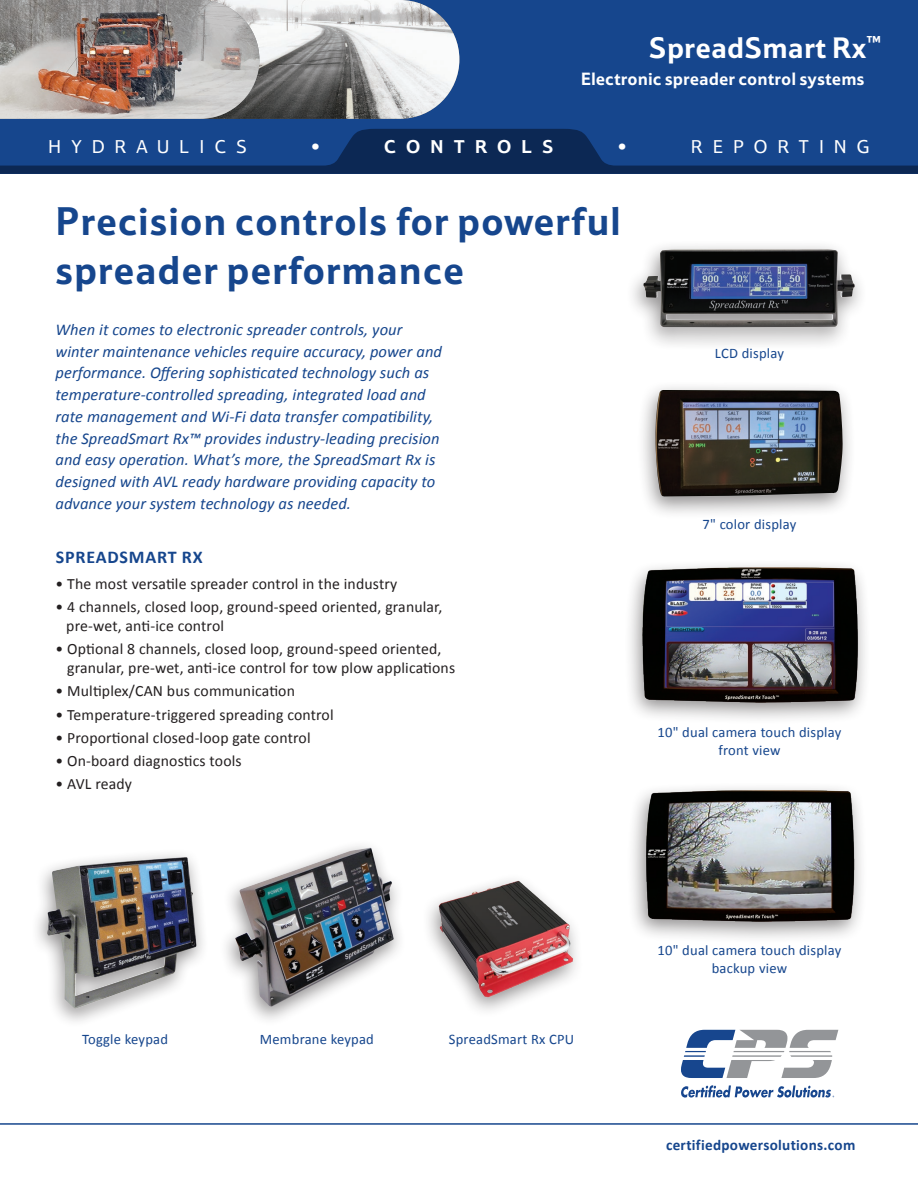
<style>
.page{position:relative;width:918px;height:1188px;background:#fff}
.page>*{position:absolute;margin:0;border:0;box-sizing:border-box;transform-origin:0 0}
.t1{font:700 40.5px/48.6px "Tesco";letter-spacing:.015em;color:#16468d}
.t2{font:700 30px "Tesco";color:#fff}
.t3{font:18.75px "Tesco";letter-spacing:.52em;color:#fff}
.t4{font:700 18.75px "Tesco";letter-spacing:.5em;color:#fff}
.t5{font:700 18px "Tesco";color:#fff}
.t6{font:700 18px "Calibri";letter-spacing:.045em;color:#16468d}
.t7{font:italic 16.5px/21.8px "Calibri";letter-spacing:.005em;color:#16468d}
.t8{font:15.75px/18.9px "Calibri";letter-spacing:.01em;color:#231f20}
.t9{font:700 15.15px "Calibri";letter-spacing:.02em;color:#16468d}
.t10{font:14.55px/18px "Calibri";letter-spacing:.015em;color:#16468d;text-align:center}
</style>
<div class="page">
<div style="left:625px;top:240px;width:242px;height:111px;background:#231f20;opacity:.5"></div>
<img style="left:643px;top:249px;width:212px;height:79px">
<div style="left:30px;top:848px;width:179px;height:181px;background:#231f20;opacity:.5"></div>
<img style="left:47px;top:857px;width:150px;height:152px">
<div style="left:421px;top:872px;width:164px;height:147px;background:#231f20;opacity:.5"></div>
<img style="left:434px;top:878px;width:142px;height:119px">
<div style="left:0;top:113px;width:918px;height:61px;background:#16468d"></div>
<div style="left:387px;top:0;width:531px;height:119px;background:#16468d"></div>
<svg style="left:259px;top:0;width:200px;height:119px"></svg>
<img style="left:0;top:0;width:259px;height:119px">
<hr style="left:0;top:1123px;width:918px;height:2px;background:#16468d">
<svg style="left:0;top:129px;width:918px;height:45px"></svg>
<div style="left:636px;top:380px;width:221px;height:140px;background:#231f20;opacity:.5"></div>
<img style="left:654px;top:390px;width:189px;height:107px">
<div style="left:624px;top:558px;width:247px;height:167px;background:#231f20;opacity:.5"></div>
<img style="left:633px;top:562px;width:233px;height:142px">
<div style="left:626px;top:781px;width:242px;height:164px;background:#231f20;opacity:.5"></div>
<img style="left:636px;top:785px;width:227px;height:138px">
<div style="left:219px;top:839px;width:187px;height:188px;background:#231f20;opacity:.5"></div>
<img style="left:235px;top:848px;width:159px;height:160px">
<svg style="left:681px;top:1030px;width:157px;height:48px"></svg>
<svg style="left:681px;top:1085px;width:153px;height:13px"></svg>
<h2 class="t2" style="left:649px;top:30px;width:233px">SpreadSmart Rx<sup>™</sup></h2>
<p class="t5" style="left:581px;top:68px;width:285px">Electronic spreader control systems</p>
<p class="t3" style="left:48px;top:136px;width:200px">HYDRAULICS</p>
<p class="t3" style="left:311px;top:136px;width:11px">•</p>
<p class="t4" style="left:384px;top:135px;width:171px">CONTROLS</p>
<p class="t3" style="left:618px;top:136px;width:11px">•</p>
<p class="t3" style="left:691px;top:136px;width:181px">REPORTING</p>
<h1 class="t1" style="left:55px;top:196px;width:568px">Precision controls for powerful spreader performance</h1>
<p class="t7" style="left:56px;top:318px;width:388px">When it comes to electronic spreader controls, your winter maintenance vehicles require accuracy, power and performance. Offering sophisticated technology such as temperature-controlled spreading, integrated load and rate management and Wi-Fi data transfer compatibility, the SpreadSmart Rx™ provides industry-leading precision and easy operation. What’s more, the SpreadSmart Rx is designed with AVL ready hardware providing capacity to advance your system technology as needed.</p>
<p class="t6" style="left:56px;top:544px;width:148px">SPREADSMART RX</p>
<p class="t8" style="left:56px;top:574px;width:343px">• The most versatile spreader control in the industry</p>
<p class="t8" style="left:66px;top:597px;width:378px;text-indent:-11px">• 4 channels, closed loop, ground-speed oriented, granular, pre-wet, anti-ice control</p>
<p class="t8" style="left:67px;top:639px;width:390px;text-indent:-12px">• Optional 8 channels, closed loop, ground-speed oriented, granular, pre-wet, anti-ice control for tow plow applications</p>
<p class="t8" style="left:56px;top:681px;width:241px">• Multiplex/CAN bus communication</p>
<p class="t8" style="left:56px;top:705px;width:280px">• Temperature-triggered spreading control</p>
<p class="t8" style="left:56px;top:728px;width:257px">• Proportional closed-loop gate control</p>
<p class="t8" style="left:56px;top:751px;width:188px">• On-board diagnostics tools</p>
<p class="t8" style="left:56px;top:774px;width:78px">• AVL ready</p>
<p class="t10" style="left:715px;top:344px;width:71px">LCD display</p>
<p class="t10" style="left:703px;top:514px;width:95px">7" color display</p>
<p class="t10" style="left:658px;top:723px;width:185px">10" dual camera touch display front view</p>
<p class="t10" style="left:82px;top:1030px;width:87px">Toggle keypad</p>
<p class="t10" style="left:260px;top:1030px;width:116px">Membrane keypad</p>
<p class="t10" style="left:449px;top:1030px;width:127px">SpreadSmart Rx CPU</p>
<p class="t10" style="left:658px;top:940px;width:185px">10" dual camera touch display backup view</p>
<p class="t9" style="left:666px;top:1134px;width:191px">certifiedpowersolutions.com</p>
</div>
